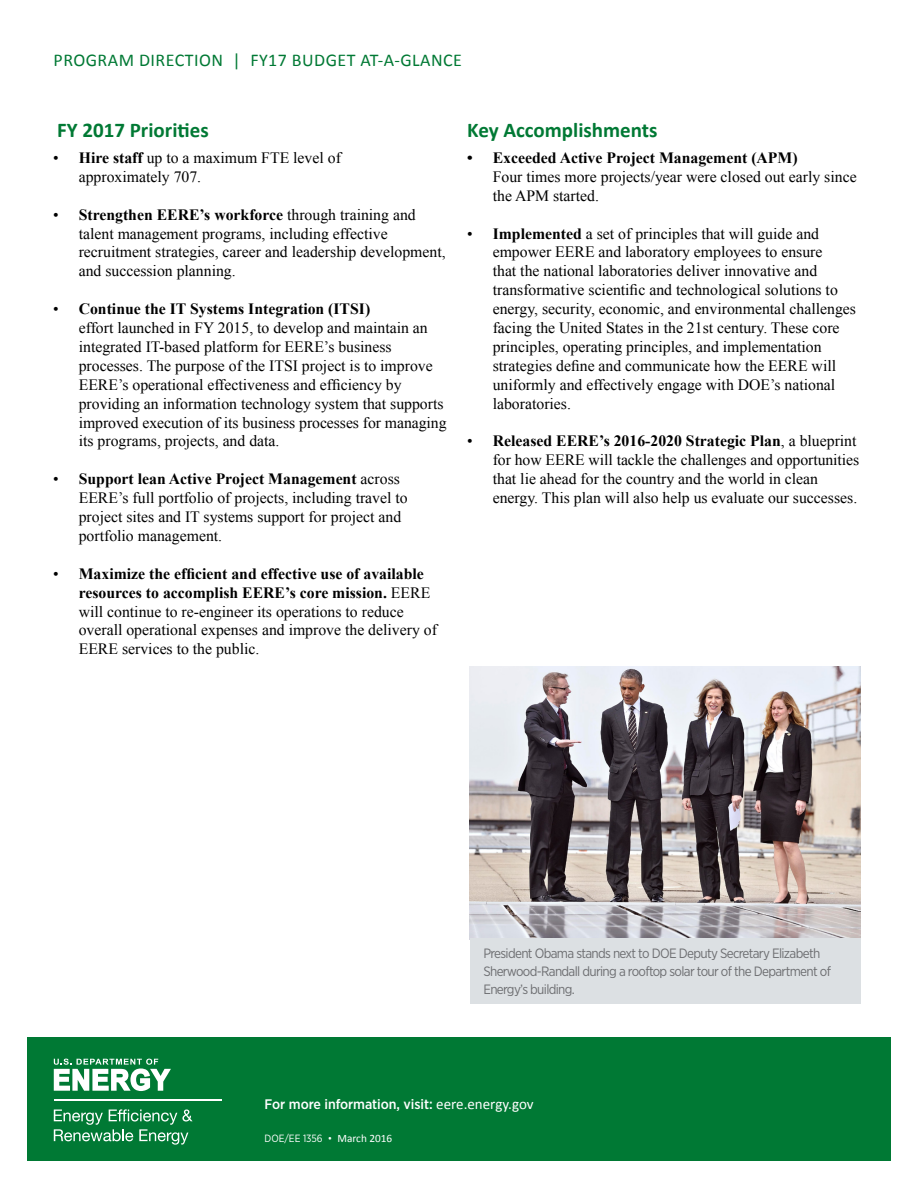
<style>
.page{position:relative;width:918px;height:1188px;background:#fff}
.page>*{position:absolute;margin:0;border:0;box-sizing:border-box;transform-origin:0 0}
.t1{font:700 21px "Calibri";color:#007934}
.t2{font:18px "Calibri";letter-spacing:.025em;color:#007934}
.t3{font:15.75px/18.9px "Times New Roman";color:#000}
.t4{font:700 15.75px "Times New Roman";color:#000}
.t5{font:500 13.8px "Gotham Narrow";letter-spacing:-.005em;color:#fff}
.t6{font:13.5px/18px "Gotham Narrow";letter-spacing:-.05em;color:#6d6e71}
.t7{font:10.5px "Gotham Narrow";letter-spacing:-.005em;color:#fff}
.s1{font-weight:700}
.s2{font-weight:400}
.s3{font-family:"Calibri";font-weight:400;font-size:15px}
.s4{font-family:"Calibri";font-size:11.25px}
</style>
<div class="page">
<div style="left:27px;top:1038px;width:864px;height:123px;background:#007934"></div>
<svg style="left:54px;top:1059px;width:117px;height:32px"></svg>
<hr style="left:54px;top:1099px;width:168px;height:2px;background:#fff">
<svg style="left:54px;top:1109px;width:139px;height:36px"></svg>
<img style="left:470px;top:667px;width:391px;height:271px">
<div style="left:470px;top:938px;width:391px;height:65px;background:#dce0e3"></div>
<p class="t2" style="left:54px;top:49px;width:410px">PROGRAM DIRECTION | FY17 BUDGET AT-A-GLANCE</p>
<p class="t1" style="left:57px;top:117px;width:153px">FY 2017 Priorities</p>
<p class="t3" style="left:53px;top:148px;width:289px">• <span class="s1">Hire staff</span> up to a maximum FTE level of</p>
<p class="t3" style="left:79px;top:167px;width:124px">approximately 707.</p>
<p class="t3" style="left:79px;top:205px;width:368px;text-indent:-25px">• <span class="s1">Strengthen EERE’s workforce</span> through training and talent management programs, including effective recruitment strategies, career and leadership development, and succession planning.</p>
<p class="t4" style="left:53px;top:298px;width:319px"><span class="s2">•</span> Continue the IT Systems Integration (ITSI)</p>
<p class="t3" style="left:79px;top:318px;width:369px">effort launched in FY 2015, to develop and maintain an integrated IT-based platform for EERE’s business processes. The purpose of the ITSI project is to improve EERE’s operational effectiveness and efficiency by providing an information technology system that supports improved execution of its business processes for managing its programs, projects, and data.</p>
<p class="t3" style="left:79px;top:469px;width:330px;text-indent:-25px">• <span class="s1">Support lean Active Project Management</span> across EERE’s full portfolio of projects, including travel to project sites and IT systems support for project and portfolio management.</p>
<p class="t3" style="left:79px;top:564px;width:360px;text-indent:-25px">• <span class="s1">Maximize the efficient and effective use of available resources to accomplish EERE’s core mission.</span> EERE will continue to re-engineer its operations to reduce overall operational expenses and improve the delivery of EERE services to the public.</p>
<p class="t1" style="left:467px;top:117px;width:192px">Key Accomplishments</p>
<p class="t4" style="left:467px;top:147px;width:332px">• Exceeded Active Project Management (APM)</p>
<p class="t3" style="left:493px;top:167px;width:365px">Four times more projects/year were closed out early since the APM started.</p>
<p class="t3" style="left:467px;top:224px;width:357px;text-align:right">• <span class="s1">Implemented</span> a set of principles that will guide and empower EERE and laboratory employees to ensure</p>
<p class="t3" style="left:493px;top:261px;width:365px">that the national laboratories deliver innovative and transformative scientific and technological solutions to energy, security, economic, and environmental challenges facing the United States in the 21st century. These core principles, operating principles, and implementation</p>
<p class="t3" style="left:493px;top:356px;width:345px;text-align:justify">strategies define and communicate how the EERE will uniformly and effectively engage with DOE’s national laboratories.</p>
<p class="t3" style="left:493px;top:431px;width:368px;text-indent:-25px">• <span class="s1">Released EERE’s 2016-2020 Strategic Plan</span>, a blueprint for how EERE will tackle the challenges and opportunities that lie ahead for the country and the world in clean energy. This plan will also help us evaluate our successes.</p>
<p class="t6" style="left:483px;top:944px;width:349px">President Obama stands next to DOE Deputy Secretary Elizabeth<br>Sherwood-Randall during a rooftop solar tour of the Department of<br>Energy’s building.</p>
<p class="t5" style="left:265px;top:1096px;width:271px">For more information, visit: <span class="s3">eere.energy.gov</span></p>
<p class="t7" style="left:265px;top:1131px;width:129px">DOE/EE 1356 • <span class="s4">March 2016</span></p>
</div>
